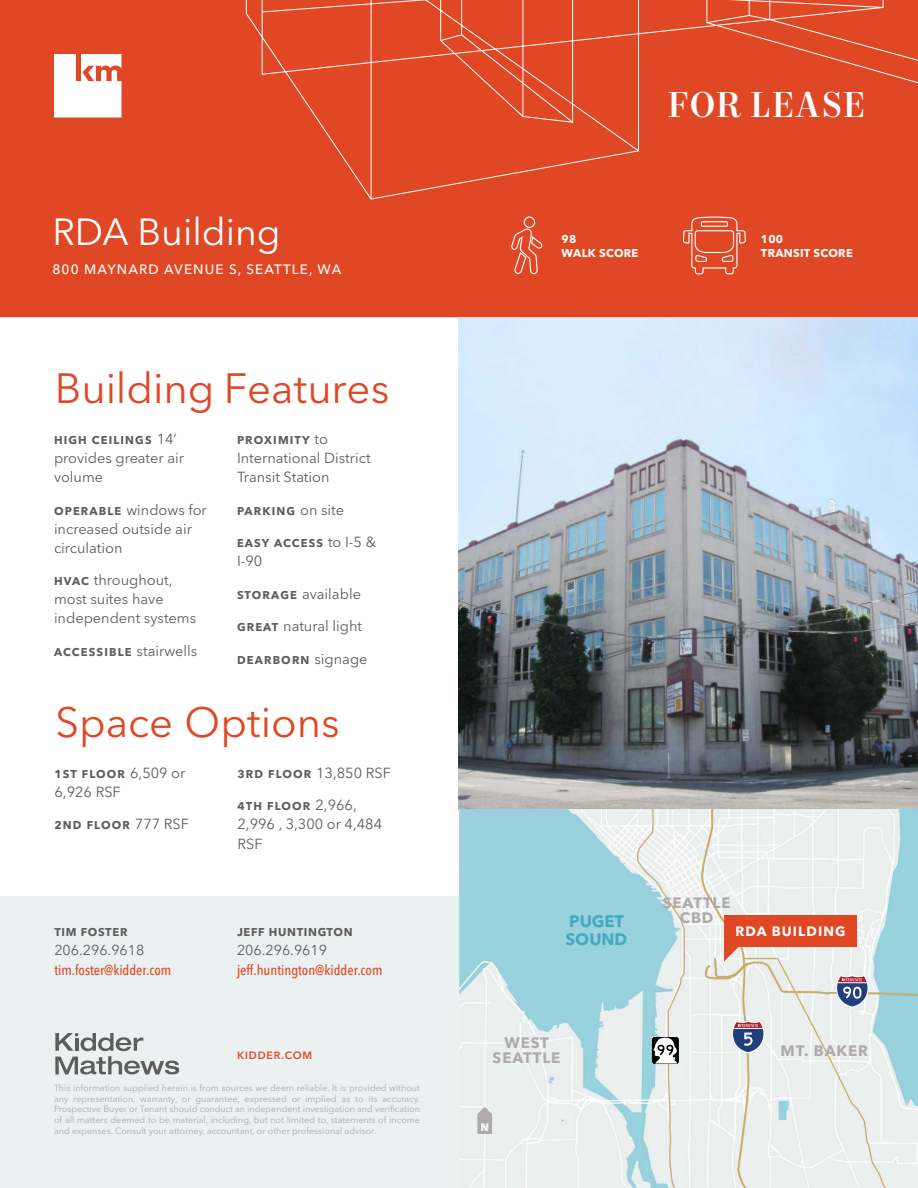
<style>
.page{position:relative;width:918px;height:1188px;background:#fff}
.page>*{position:absolute;margin:0;border:0;box-sizing:border-box;transform-origin:0 0}
.Callout_Text_-_Orang{font:42px "Avenir Next LT Pro";color:#e04825}
.Property_Name_-_Whit{font:37.5px "Avenir Next LT Pro";color:#fff}
.For_Lease___Sale__Fr{font:500 36px "Mort Modern 09";letter-spacing:.025em;color:#fff}
.Water_-_Maps{font:700 16.5px/18px "Avenir Next LT Pro";color:#46aabf}
.Neighborhoods__Small{font:700 15px/15px "Avenir Next LT Pro";letter-spacing:.06em;color:#afabac;text-align:center}
.Bullets{font:14.55px/19px "Avenir Next LT Pro";color:#5e5d5d}
.Contact_Info_-_Ash{font:500 condensed 14.25px "Avenir Next LT Pro";color:#e04825}
.Contact_Info_-_Ash-2{font:14.25px "Avenir Next LT Pro";color:#5e5d5d}
.Property_Address_-_W{font:500 13.5px "Avenir Next LT Pro";letter-spacing:.08em;color:#fff}
.Subject_Property_Cal{font:700 13.5px "Avenir Next LT Pro";letter-spacing:.08em;color:#fff}
.Bullets-2{font:700 11.25px "Avenir Next LT Pro";letter-spacing:.1em;color:#5e5d5d}
.Stat_Label_-_White{font:700 11.25px/14.2px "Avenir Next LT Pro";letter-spacing:.025em;color:#fff}
.Contact_Info_-_Ash-3{font:700 11.25px "Avenir Next LT Pro";letter-spacing:.06em;color:#5e5d5d}
.KM_URL{font:600 10.5px "Avenir Next LT Pro";letter-spacing:.08em;color:#e04825}
.Disclaimer{font:9px/10.8px "Avenir Next LT Pro";color:#afabac;text-align:justify}
.s1{font-weight:400;font-size:14.55px}
.s2{font-weight:700;font-size:11.25px}
</style>
<div class="page">
<div style="left:0;top:0;width:918px;height:319px;background:#e04825"></div>
<svg style="left:54px;top:54px;width:67px;height:63px"></svg>
<div style="left:0;top:897px;width:462px;height:291px;background:#ebf0f1"></div>
<svg style="left:55px;top:1033px;width:124px;height:41px"></svg>
<img style="left:458px;top:319px;width:460px;height:869px">
<svg style="left:724px;top:947px;width:15px;height:14px"></svg>
<div style="left:724px;top:915px;width:133px;height:32px;background:#e04825"></div>
<svg style="left:732px;top:1021px;width:32px;height:32px"></svg>
<div style="left:652px;top:1037px;width:27px;height:27px;background:#e5e5e5"></div>
<div style="left:652px;top:1037px;width:27px;height:27px;background:#000;border-radius:3px"></div>
<svg style="left:653px;top:1038px;width:24px;height:26px"></svg>
<svg style="left:836px;top:975px;width:32px;height:33px"></svg>
<svg style="left:477px;top:1107px;width:15px;height:27px"></svg>
<svg style="left:683px;top:216px;width:64px;height:59px;background:#e46245"></svg>
<div style="left:524px;top:216px;width:11px;height:12px;border:1px solid #fff;border-radius:50%"></div>
<svg style="left:510px;top:228px;width:34px;height:47px;background:#e46446"></svg>
<p class="Property_Name_-_Whit" style="left:52px;top:209px;width:230px">RDA Building</p>
<p class="Property_Address_-_W" style="left:52px;top:262px;width:290px">800 MAYNARD AVENUE S, SEATTLE, WA</p>
<p class="Callout_Text_-_Orang" style="left:55px;top:363px;width:336px">Building Features</p>
<p class="Bullets-2" style="left:54px;top:433px;width:124px">HIGH CEILINGS <span class="s1">14’</span></p>
<p class="Bullets" style="left:54px;top:448px;width:132px">provides greater air volume</p>
<p class="Bullets" style="left:54px;top:500px;width:154px"><span class="s2">OPERABLE</span> windows for increased outside air circulation</p>
<p class="Bullets" style="left:54px;top:571px;width:144px"><span class="s2">HVAC</span> throughout, most suites have independent systems</p>
<p class="Bullets-2" style="left:54px;top:645px;width:145px">ACCESSIBLE <span class="s1">stairwells</span></p>
<p class="Bullets-2" style="left:237px;top:433px;width:92px">PROXIMITY <span class="s1">to</span></p>
<p class="Bullets" style="left:237px;top:448px;width:135px">International District<br>Transit Station</p>
<p class="Bullets-2" style="left:237px;top:504px;width:109px">PARKING <span class="s1">on site</span></p>
<p class="Bullets-2" style="left:237px;top:536px;width:140px">EASY ACCESS <span class="s1">to I-5 &amp;</span></p>
<p class="Bullets" style="left:237px;top:552px;width:27px">I-90</p>
<p class="Bullets" style="left:237px;top:584px;width:125px"><span class="s2">STORAGE</span> available</p>
<p class="Bullets" style="left:237px;top:617px;width:127px"><span class="s2">GREAT</span> natural light</p>
<p class="Bullets-2" style="left:237px;top:653px;width:132px">DEARBORN <span class="s1">signage</span></p>
<p class="Callout_Text_-_Orang" style="left:55px;top:697px;width:286px">Space Options</p>
<p class="Bullets-2" style="left:55px;top:767px;width:132px">1ST FLOOR <span class="s1">6,509 or</span></p>
<p class="Bullets" style="left:55px;top:782px;width:68px">6,926 RSF</p>
<p class="Bullets-2" style="left:55px;top:819px;width:136px">2ND FLOOR <span class="s1">777 RSF</span></p>
<p class="Contact_Info_-_Ash-3" style="left:54px;top:925px;width:75px">TIM FOSTER</p>
<p class="Contact_Info_-_Ash-2" style="left:54px;top:942px;width:92px">206.296.9618</p>
<p class="Contact_Info_-_Ash" style="left:54px;top:961px;width:118px">tim.foster@kidder.com</p>
<p class="Bullets" style="left:238px;top:763px;width:155px"><span class="s2">3RD FLOOR</span> 13,850 RSF</p>
<p class="Bullets-2" style="left:238px;top:800px;width:121px">4TH FLOOR <span class="s1">2,966,</span></p>
<p class="Bullets" style="left:238px;top:815px;width:146px">2,996 , 3,300 or 4,484<br>RSF</p>
<p class="Contact_Info_-_Ash-3" style="left:237px;top:925px;width:117px">JEFF HUNTINGTON</p>
<p class="Contact_Info_-_Ash-2" style="left:237px;top:942px;width:92px">206.296.9619</p>
<p class="Contact_Info_-_Ash" style="left:237px;top:961px;width:147px">jeff.huntington@kidder.com</p>
<p class="KM_URL" style="left:237px;top:1049px;width:77px">KIDDER.COM</p>
<p class="Disclaimer" style="left:54px;top:1082px;width:368px">This information supplied herein is from sources we deem reliable. It is provided without any representation, warranty, or guarantee, expressed or implied as to its accuracy.<br>Prospective Buyer or Tenant should conduct an independent investigation and verification of all matters deemed to be material, including, but not limited to, statements of income and expenses. Consult your attorney, accountant, or other professional advisor.</p>
<p class="For_Lease___Sale__Fr" style="left:667px;top:83px;width:200px">FOR LEASE</p>
<p class="Stat_Label_-_White" style="left:562px;top:231px;width:78px">98<br>WALK SCORE</p>
<p class="Stat_Label_-_White" style="left:761px;top:231px;width:93px">100<br>TRANSIT SCORE</p>
<p class="Water_-_Maps" style="left:566px;top:912px;width:63px">PUGET<br>SOUND</p>
<p class="Neighborhoods__Small" style="left:663px;top:895px;width:69px">SEATTLE<br>CBD</p>
<p class="Subject_Property_Cal" style="left:735px;top:923px;width:112px">RDA BUILDING</p>
<p class="Neighborhoods__Small" style="left:493px;top:1035px;width:69px">WEST<br>SEATTLE</p>
<p class="Neighborhoods__Small" style="left:781px;top:1043px;width:89px">MT. BAKER</p>
</div>
